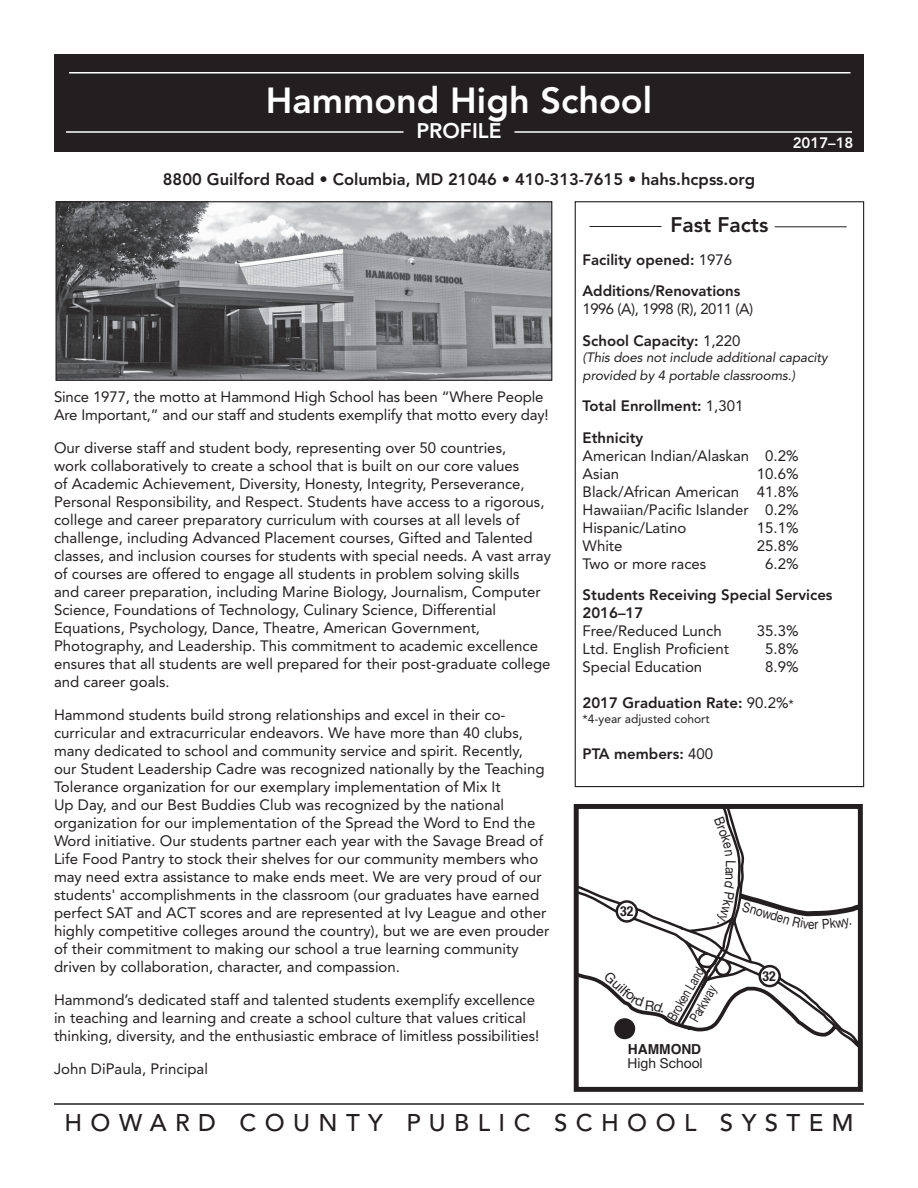
<style>
.page{position:relative;width:918px;height:1188px;background:#fff}
.page>*{position:absolute;margin:0;border:0;box-sizing:border-box;transform-origin:0 0}
.t1{font:800 36px "Avenir LT Std";color:#fff}
.t2{font:500 24px "Avenir LT Std";letter-spacing:.35em;color:#231f20}
.t3{font:800 21px "Avenir LT Std";color:#231f20}
.t4{font:800 21px "Avenir LT Std";color:#fff}
.t5{font:800 16.5px "Avenir LT Std";color:#231f20}
.t6{font:15px/18px "Avenir LT Std";color:#231f20}
.t7{font:800 15px/31.5px "Avenir LT Std";color:#231f20}
.t8{font:15px/31.5px "Avenir LT Std";letter-spacing:-.03em;color:#231f20}
.t9{font:800 15px "Avenir LT Std";color:#fff}
.t10{font:13.8px "Helvetica Neue LT Std";color:#231f20;scale:.75 1}
.t11{font:13.8px "Helvetica Neue LT Std";color:#231f20}
.t12{font:700 13.8px "Helvetica";color:#231f20}
.t13{font:700 condensed 13.8px "Helvetica Neue LT Std";color:#231f20}
.t14{font:13.8px "Helvetica Neue LT Std";color:#231f20;scale:.85 1}
.t15{font:13.8px "Helvetica Neue LT Std";color:#231f20;scale:.89 1}
.t16{font:italic 13.5px/18px "Avenir LT Std";letter-spacing:-.01em;color:#231f20}
.t17{font:12px "Avenir LT Std";color:#231f20}
.s1{font-weight:400}
.s2{font-weight:800}
.s3{font-weight:400;font-size:12px}
</style>
<div class="page">
<div style="left:54px;top:54px;width:810px;height:98px;background:#231f20"></div>
<hr style="left:66px;top:131px;width:338px;height:2px;background:#fff">
<hr style="left:514px;top:131px;width:338px;height:2px;background:#fff">
<hr style="left:69px;top:72px;width:781px;height:2px;background:#fff">
<div style="left:575px;top:201px;width:289px;height:586px;border:1px solid #231f20"></div>
<img style="left:58px;top:203px;width:492px;height:176px">
<div style="left:56px;top:201px;width:496px;height:180px;border:1px solid #231f20"></div>
<hr style="left:54px;top:1103px;width:810px;height:2px;background:#231f20">
<hr style="left:590px;top:226px;width:72px;height:1px;background:#231f20">
<hr style="left:775px;top:226px;width:72px;height:1px;background:#231f20">
<svg style="left:580px;top:810px;width:276px;height:236px"></svg>
<svg style="left:760px;top:966px;width:20px;height:20px"></svg>
<div style="left:758px;top:965px;width:23px;height:22px;border:2px solid #231f20;border-radius:50%"></div>
<svg style="left:617px;top:901px;width:20px;height:20px"></svg>
<div style="left:616px;top:900px;width:22px;height:23px;border:2px solid #231f20;border-radius:50%"></div>
<div style="left:574px;top:804px;width:288px;height:288px;border:5px solid #231f20"></div>
<svg style="left:574px;top:969px;width:265px;height:69px"></svg>
<svg style="left:714px;top:817px;width:22px;height:56px"></svg>
<svg style="left:716px;top:881px;width:146px;height:48px"></svg>
<h1 class="t1" style="left:266px;top:79px;width:388px">Hammond High School</h1>
<h3 class="t4" style="left:416px;top:119px;width:87px">PROFILE</h3>
<p class="t5" style="left:163px;top:169px;width:594px">8800 Guilford Road • Columbia, MD 21046 • 410-313-7615 • hahs.hcpss.org</p>
<p class="t9" style="left:793px;top:134px;width:62px">2017–18</p>
<p class="t6" style="left:54px;top:388px;width:496px">Since 1977, the motto at Hammond High School has been “Where People<br>Are Important,” and our staff and students exemplify that motto every day!</p>
<p class="t6" style="left:54px;top:439px;width:498px">Our diverse staff and student body, representing over 50 countries,<br>work collaboratively to create a school that is built on our core values<br>of Academic Achievement, Diversity, Honesty, Integrity, Perseverance, Personal Responsibility, and Respect. Students have access to a rigorous, college and career preparatory curriculum with courses at all levels of challenge, including Advanced Placement courses, Gifted and Talented classes, and inclusion courses for students with special needs. A vast array of courses are offered to engage all students in problem solving skills<br>and career preparation, including Marine Biology, Journalism, Computer Science, Foundations of Technology, Culinary Science, Differential Equations, Psychology, Dance, Theatre, American Government, Photography, and Leadership. This commitment to academic excellence ensures that all students are well prepared for their post-graduate college and career goals.</p>
<p class="t6" style="left:54px;top:706px;width:497px">Hammond students build strong relationships and excel in their co&shy;curricular and extracurricular endeavors. We have more than 40 clubs, many dedicated to school and community service and spirit. Recently,<br>our Student Leadership Cadre was recognized nationally by the Teaching Tolerance organization for our exemplary implementation of Mix It<br>Up Day, and our Best Buddies Club was recognized by the national organization for our implementation of the Spread the Word to End the Word initiative. Our students partner each year with the Savage Bread of Life Food Pantry to stock their shelves for our community members who may need extra assistance to make ends meet. We are very proud of our students' accomplishments in the classroom (our graduates have earned perfect SAT and ACT scores and are represented at Ivy League and other highly competitive colleges around the country), but we are even prouder of their commitment to making our school a true learning community driven by collaboration, character, and compassion.</p>
<p class="t6" style="left:54px;top:991px;width:487px">Hammond’s dedicated staff and talented students exemplify excellence in teaching and learning and create a school culture that values critical thinking, diversity, and the enthusiastic embrace of limitless possibilities!</p>
<p class="t6" style="left:54px;top:1060px;width:155px">John DiPaula, Principal</p>
<h3 class="t3" style="left:670px;top:212px;width:99px">Fast Facts</h3>
<p class="t7" style="left:583px;top:244px;width:159px">Facility opened: <span class="s1">1976<br></span>Additions/Renovations</p>
<p class="t8" style="left:583px;top:293px;width:172px">1996 (A), 1998 (R), 2011 (A)<br><span class="s2">School Capacity:</span> 1,220</p>
<p class="t16" style="left:583px;top:348px;width:247px">(This does not include additional capacity provided by 4 portable classrooms.)</p>
<p class="t7" style="left:583px;top:390px;width:162px">Total Enrollment: <span class="s1">1,301<br></span>Ethnicity</p>
<p class="t6" style="left:583px;top:447px;width:217px">American Indian/Alaskan 0.2%<br>Asian</p>
<p class="t6" style="left:583px;top:465px;width:218px;text-align:justify;text-indent:174px">10.6% Black/African American 41.8% Hawaiian/Pacific Islander 0.2% Hispanic/Latino</p>
<p class="t6" style="left:757px;top:519px;width:43px">15.1%</p>
<p class="t6" style="left:583px;top:537px;width:42px">White</p>
<p class="t6" style="left:757px;top:537px;width:43px">25.8%</p>
<p class="t6" style="left:583px;top:555px;width:125px">Two or more races</p>
<p class="t6" style="left:765px;top:555px;width:35px">6.2%</p>
<p class="t7" style="left:583px;top:586px;width:252px;line-height:18px">Students Receiving Special Services<br>2016–17</p>
<p class="t6" style="left:583px;top:622px;width:141px">Free/Reduced Lunch</p>
<p class="t6" style="left:757px;top:622px;width:43px">35.3%</p>
<p class="t6" style="left:583px;top:640px;width:148px">Ltd. English Proficient</p>
<p class="t6" style="left:765px;top:640px;width:35px">5.8%</p>
<p class="t6" style="left:583px;top:658px;width:121px">Special Education</p>
<p class="t6" style="left:765px;top:658px;width:35px">8.9%</p>
<p class="t7" style="left:583px;top:687px;width:213px">2017 Graduation Rate: <span class="s1">90.2%</span><span class="s3">*</span></p>
<p class="t17" style="left:583px;top:712px;width:129px">*4-year adjusted cohort</p>
<p class="t7" style="left:583px;top:738px;width:132px">PTA members: <span class="s1">400</span></p>
<p class="t13" style="left:620px;top:903px;width:15px">32</p>
<p class="t15" style="left:739px;top:873px;width:9px;rotate:90deg">n</p>
<p class="t10" style="left:664px;top:1015px;width:80px;rotate:-60deg">Broken Land</p>
<p class="t13" style="left:762px;top:968px;width:15px">32</p>
<p class="t10" style="left:686px;top:1017px;width:54px;rotate:-60deg">Parkway</p>
<p class="t12" style="left:628px;top:1038px;width:75px">HAMMOND</p>
<p class="t11" style="left:627px;top:1055px;width:77px">High School</p>
<p class="t14" style="left:808px;top:916px;width:9px">e</p>
<h2 class="t2" style="left:64px;top:1109px;width:791px">HOWARD COUNTY PUBLIC SCHOOL SYSTEM</h2>
</div>
